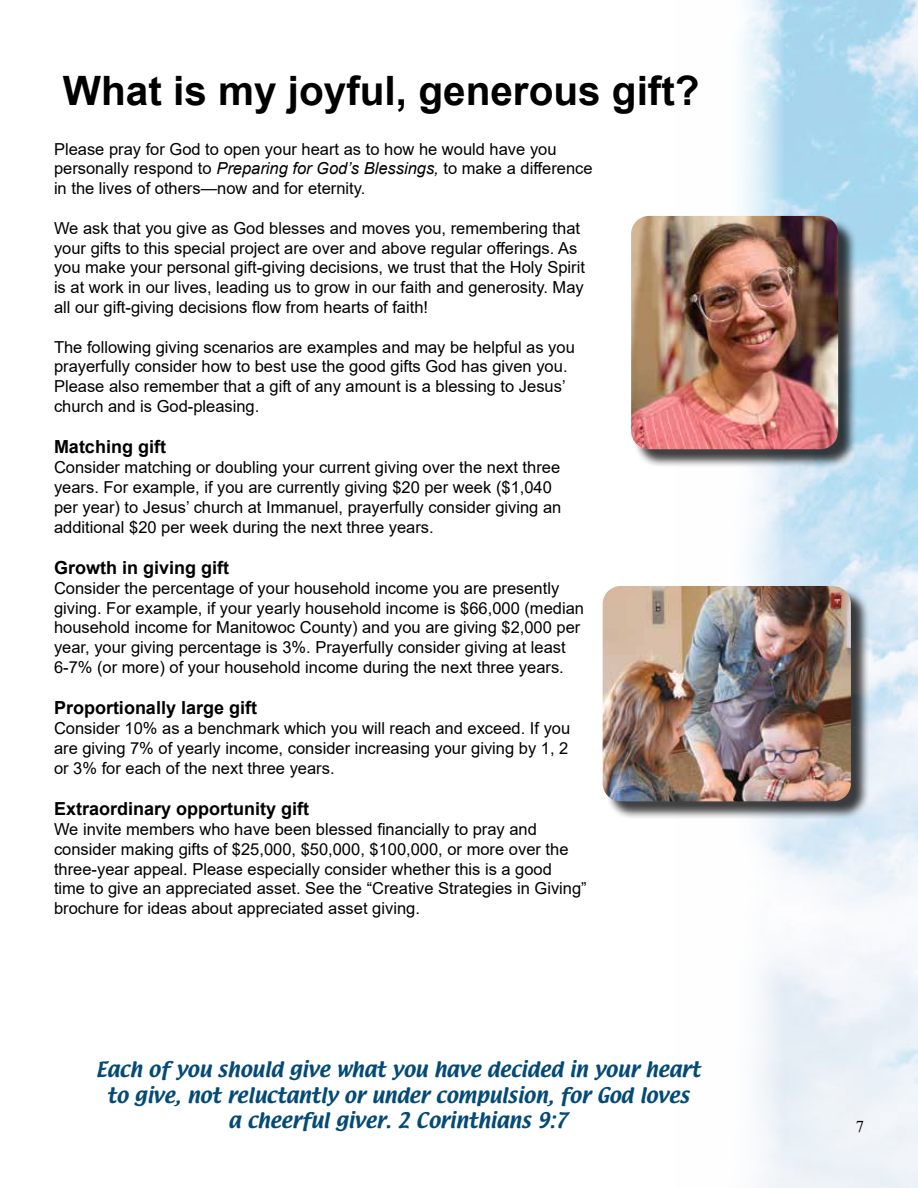
<style>
.page{position:relative;width:918px;height:1188px;background:#fff}
.page>*{position:absolute;margin:0;border:0;box-sizing:border-box;transform-origin:0 0}
.t1{font:700 40.5px "Arial";color:#000}
.t2{font:18.75px/25.5px "Textile";color:#044a76;text-align:center}
.t3{font:700 18px "Arial";color:#000}
.t4{font:16.5px/19.8px "Arial";color:#000}
.t5{font:16.5px "Times New Roman";color:#000}
.s1{font-style:italic}
</style>
<div class="page">
<div style="left:605px;top:588px;width:264px;height:232px;background:#000;opacity:.75"></div>
<img style="left:603px;top:586px;width:248px;height:215px">
<div style="left:633px;top:218px;width:224px;height:250px;background:#000;opacity:.75"></div>
<img style="left:631px;top:216px;width:207px;height:233px">
<h1 class="t1" style="left:63px;top:68px;width:638px">What is my joyful, generous gift?</h1>
<p class="t4" style="left:54px;top:139px;width:540px">Please pray for God to open your heart as to how he would have you personally respond to <span class="s1">Preparing for God’s Blessings,</span> to make a difference in the lives of others—now and for eternity.</p>
<p class="t4" style="left:54px;top:218px;width:532px">We ask that you give as God blesses and moves you, remembering that your gifts to this special project are over and above regular offerings. As you make your personal gift-giving decisions, we trust that the Holy Spirit is at work in our lives, leading us to grow in our faith and generosity. May all our gift-giving decisions flow from hearts of faith!</p>
<p class="t4" style="left:54px;top:337px;width:522px">The following giving scenarios are examples and may be helpful as you prayerfully consider how to best use the good gifts God has given you.<br>Please also remember that a gift of any amount is a blessing to Jesus’ church and is God-pleasing.</p>
<p class="t3" style="left:54px;top:437px;width:113px">Matching gift</p>
<p class="t4" style="left:54px;top:458px;width:509px">Consider matching or doubling your current giving over the next three years. For example, if you are currently giving $20 per week ($1,040 per year) to Jesus’ church at Immanuel, prayerfully consider giving an additional $20 per week during the next three years.</p>
<p class="t3" style="left:54px;top:558px;width:177px">Growth in giving gift</p>
<p class="t4" style="left:54px;top:578px;width:532px">Consider the percentage of your household income you are presently giving. For example, if your yearly household income is $66,000 (median household income for Manitowoc County) and you are giving $2,000 per year, your giving percentage is 3%. Prayerfully consider giving at least 6-7% (or more) of your household income during the next three years.</p>
<p class="t3" style="left:54px;top:698px;width:205px">Proportionally large gift</p>
<p class="t4" style="left:54px;top:719px;width:518px;text-align:justify">Consider 10% as a benchmark which you will reach and exceed. If you are giving 7% of yearly income, consider increasing your giving by 1, 2 or 3% for each of the next three years.</p>
<p class="t3" style="left:54px;top:799px;width:257px">Extraordinary opportunity gift</p>
<p class="t4" style="left:54px;top:819px;width:534px">We invite members who have been blessed financially to pray and consider making gifts of $25,000, $50,000, $100,000, or more over the three-year appeal. Please especially consider whether this is a good time to give an appreciated asset. See the “Creative Strategies in Giving” brochure for ideas about appreciated asset giving.</p>
<p class="t2" style="left:96px;top:1057px;width:606px">Each of you should give what you have decided in your heart to give, not reluctantly or under compulsion, for God loves<br>a cheerful giver. 2 Corinthians 9:7</p>
<p class="t5" style="left:856px;top:1117px;width:10px">7</p>
</div>
